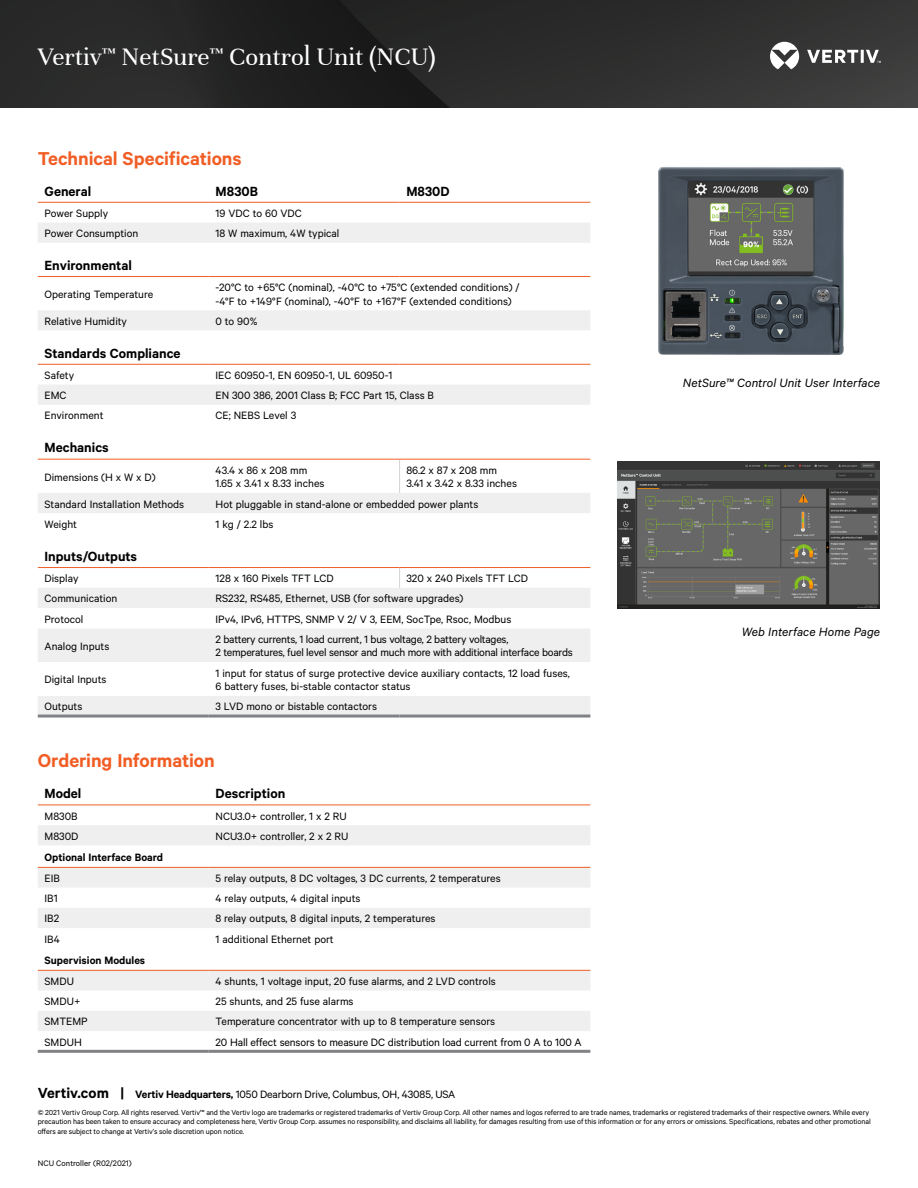
<style>
.page{position:relative;width:918px;height:1188px;background:#fff}
.page>*{position:absolute;margin:0;border:0;box-sizing:border-box;transform-origin:0 0}
.t1{font:27px "Unna";color:#fff}
.t2{font:600 21px "Calibre";letter-spacing:-.005em;color:#f15d24}
.t3{font:600 15px "Calibre";color:#000}
.t4{font:italic 13.5px "Calibre";letter-spacing:.005em;color:#000}
.t5{font:12px/13.5px "Calibre";color:#000}
.t6{font:12px/13.5px "Calibre";letter-spacing:-.02em;color:#000}
.t7{font:600 12px "Calibre";color:#000}
.t8{font:9px "Calibre";color:#000}
.t9{font:8.25px/9.8px "Calibre";letter-spacing:-.01em;color:#000}
.s1{font-weight:600;font-size:16.5px}
.s2{font-weight:600}
</style>
<div class="page">
<img style="left:0;top:0;width:918px;height:108px">
<svg style="left:770px;top:42px;width:111px;height:27px"></svg>
<img style="left:658px;top:167px;width:186px;height:188px">
<img style="left:617px;top:461px;width:262px;height:148px">
<svg style="left:38px;top:223px;width:552px;height:492px"></svg>
<svg style="left:38px;top:331px;width:552px;height:365px"></svg>
<svg style="left:38px;top:425px;width:552px;height:9px"></svg>
<hr style="left:399px;top:459px;width:1px;height:34px;background:#d1d3d4">
<svg style="left:399px;top:568px;width:1px;height:20px"></svg>
<hr style="left:38px;top:715px;width:171px;height:3px;background:#808285">
<hr style="left:209px;top:715px;width:191px;height:3px;background:#808285">
<hr style="left:400px;top:715px;width:190px;height:3px;background:#808285">
<hr style="left:38px;top:202px;width:171px;height:1px;background:#f15d24">
<hr style="left:209px;top:202px;width:191px;height:1px;background:#f15d24">
<hr style="left:400px;top:202px;width:190px;height:1px;background:#f15d24">
<hr style="left:38px;top:276px;width:171px;height:1px;background:#f15d24">
<hr style="left:209px;top:276px;width:191px;height:1px;background:#f15d24">
<hr style="left:400px;top:276px;width:190px;height:1px;background:#f15d24">
<hr style="left:38px;top:364px;width:171px;height:1px;background:#f15d24">
<hr style="left:209px;top:364px;width:191px;height:1px;background:#f15d24">
<hr style="left:400px;top:364px;width:190px;height:1px;background:#f15d24">
<hr style="left:209px;top:459px;width:191px;height:1px;background:#f15d24">
<hr style="left:400px;top:459px;width:190px;height:1px;background:#f15d24">
<hr style="left:38px;top:459px;width:171px;height:1px;background:#f15d24">
<hr style="left:38px;top:567px;width:171px;height:1px;background:#f15d24">
<hr style="left:209px;top:567px;width:191px;height:1px;background:#f15d24">
<hr style="left:400px;top:567px;width:190px;height:1px;background:#f15d24">
<svg style="left:38px;top:825px;width:552px;height:206px"></svg>
<hr style="left:38px;top:1050px;width:171px;height:3px;background:#808285">
<hr style="left:209px;top:1050px;width:381px;height:3px;background:#808285">
<hr style="left:38px;top:805px;width:171px;height:1px;background:#f15d24">
<hr style="left:209px;top:805px;width:381px;height:1px;background:#f15d24">
<hr style="left:38px;top:867px;width:171px;height:1px;background:#f15d24">
<hr style="left:209px;top:867px;width:381px;height:1px;background:#f15d24">
<hr style="left:38px;top:970px;width:171px;height:1px;background:#f15d24">
<hr style="left:209px;top:970px;width:381px;height:1px;background:#f15d24">
<h1 class="t1" style="left:38px;top:42px;width:399px">Vertiv<sup>™</sup> NetSure<sup>™</sup> Control Unit (NCU)</h1>
<h2 class="t2" style="left:38px;top:146px;width:205px">Technical Specifications</h2>
<p class="t3" style="left:45px;top:182px;width:48px">General</p>
<p class="t3" style="left:216px;top:182px;width:44px">M830B</p>
<p class="t3" style="left:406px;top:182px;width:45px">M830D</p>
<p class="t5" style="left:45px;top:206px;width:65px">Power Supply</p>
<p class="t5" style="left:216px;top:206px;width:88px">19 VDC to 60 VDC</p>
<p class="t5" style="left:45px;top:226px;width:95px">Power Consumption</p>
<p class="t5" style="left:216px;top:226px;width:125px">18 W maximum, 4W typical</p>
<p class="t3" style="left:45px;top:256px;width:89px">Environmental</p>
<p class="t5" style="left:45px;top:287px;width:110px">Operating Temperature</p>
<p class="t5" style="left:216px;top:280px;width:305px">-20°C to +65°C (nominal), -40°C to +75°C (extended conditions) / -4°F to +149°F (nominal), -40°F to +167°F (extended conditions)</p>
<p class="t5" style="left:45px;top:314px;width:84px">Relative Humidity</p>
<p class="t5" style="left:216px;top:314px;width:43px">0 to 90%</p>
<p class="t3" style="left:45px;top:344px;width:138px">Standards Compliance</p>
<p class="t5" style="left:45px;top:368px;width:31px">Safety</p>
<p class="t5" style="left:216px;top:368px;width:179px">IEC 60950-1, EN 60950-1, UL 60950-1</p>
<p class="t5" style="left:45px;top:388px;width:24px">EMC</p>
<p class="t5" style="left:216px;top:388px;width:220px">EN 300 386, 2001 Class B; FCC Part 15, Class B</p>
<p class="t5" style="left:45px;top:408px;width:61px">Environment</p>
<p class="t5" style="left:216px;top:408px;width:82px">CE; NEBS Level 3</p>
<p class="t3" style="left:45px;top:439px;width:66px">Mechanics</p>
<p class="t5" style="left:45px;top:470px;width:113px">Dimensions (H x W x D)</p>
<p class="t5" style="left:216px;top:463px;width:110px">43.4 x 86 x 208 mm<br>1.65 x 3.41 x 8.33 inches</p>
<p class="t5" style="left:406px;top:463px;width:112px">86.2 x 87 x 208 mm<br>3.41 x 3.42 x 8.33 inches</p>
<p class="t5" style="left:45px;top:497px;width:141px">Standard Installation Methods</p>
<p class="t5" style="left:216px;top:497px;width:264px">Hot pluggable in stand-alone or embedded power plants</p>
<p class="t5" style="left:45px;top:517px;width:34px">Weight</p>
<p class="t5" style="left:216px;top:517px;width:59px">1 kg / 2.2 lbs</p>
<p class="t3" style="left:45px;top:547px;width:94px">Inputs/Outputs</p>
<p class="t5" style="left:45px;top:571px;width:36px">Display</p>
<p class="t5" style="left:216px;top:571px;width:120px">128 x 160 Pixels TFT LCD</p>
<p class="t5" style="left:406px;top:571px;width:123px">320 x 240 Pixels TFT LCD</p>
<p class="t5" style="left:45px;top:592px;width:74px">Communication</p>
<p class="t5" style="left:216px;top:592px;width:249px">RS232, RS485, Ethernet, USB (for software upgrades)</p>
<p class="t5" style="left:45px;top:612px;width:40px">Protocol</p>
<p class="t5" style="left:216px;top:612px;width:297px">IPv4, IPv6, HTTPS, SNMP V 2/ V 3, EEM, SocTpe, Rsoc, Modbus</p>
<p class="t5" style="left:45px;top:639px;width:66px">Analog Inputs</p>
<p class="t6" style="left:216px;top:632px;width:359px">2 battery currents, 1 load current, 1 bus voltage, 2 battery voltages,<br>2 temperatures, fuel level sensor and much more with additional interface boards</p>
<p class="t5" style="left:45px;top:673px;width:64px">Digital Inputs</p>
<p class="t5" style="left:216px;top:666px;width:356px">1 input for status of surge protective device auxiliary contacts, 12 load fuses,<br>6 battery fuses, bi-stable contactor status</p>
<p class="t5" style="left:45px;top:700px;width:39px">Outputs</p>
<p class="t5" style="left:216px;top:700px;width:163px">3 LVD mono or bistable contactors</p>
<h2 class="t2" style="left:38px;top:748px;width:178px">Ordering Information</h2>
<p class="t3" style="left:45px;top:785px;width:38px">Model</p>
<p class="t3" style="left:216px;top:785px;width:71px">Description</p>
<p class="t5" style="left:45px;top:809px;width:35px">M830B</p>
<p class="t5" style="left:216px;top:809px;width:133px">NCU3.0+ controller, 1 x 2 RU</p>
<p class="t5" style="left:45px;top:829px;width:36px">M830D</p>
<p class="t5" style="left:216px;top:829px;width:134px">NCU3.0+ controller, 2 x 2 RU</p>
<p class="t7" style="left:45px;top:850px;width:120px">Optional Interface Board</p>
<p class="t5" style="left:45px;top:871px;width:17px">EIB</p>
<p class="t5" style="left:216px;top:871px;width:287px">5 relay outputs, 8 DC voltages, 3 DC currents, 2 temperatures</p>
<p class="t5" style="left:45px;top:891px;width:15px">IB1</p>
<p class="t5" style="left:216px;top:891px;width:146px">4 relay outputs, 4 digital inputs</p>
<p class="t5" style="left:45px;top:912px;width:16px">IB2</p>
<p class="t5" style="left:216px;top:912px;width:222px">8 relay outputs, 8 digital inputs, 2 temperatures</p>
<p class="t5" style="left:45px;top:932px;width:17px">IB4</p>
<p class="t5" style="left:216px;top:932px;width:120px">1 additional Ethernet port</p>
<p class="t7" style="left:45px;top:953px;width:102px">Supervision Modules</p>
<p class="t5" style="left:45px;top:974px;width:31px">SMDU</p>
<p class="t5" style="left:216px;top:974px;width:282px">4 shunts, 1 voltage input, 20 fuse alarms, and 2 LVD controls</p>
<p class="t5" style="left:45px;top:994px;width:37px">SMDU+</p>
<p class="t5" style="left:216px;top:994px;width:140px">25 shunts, and 25 fuse alarms</p>
<p class="t5" style="left:45px;top:1015px;width:45px">SMTEMP</p>
<p class="t5" style="left:216px;top:1015px;width:281px">Temperature concentrator with up to 8 temperature sensors</p>
<p class="t5" style="left:45px;top:1035px;width:39px">SMDUH</p>
<p class="t5" style="left:216px;top:1035px;width:368px">20 Hall effect sensors to measure DC distribution load current from 0 A to 100 A</p>
<p class="t4" style="left:683px;top:375px;width:199px">NetSure™ Control Unit User Interface</p>
<p class="t4" style="left:742px;top:624px;width:140px">Web Interface Home Page</p>
<p class="t5" style="left:38px;top:1087px;width:419px"><span class="s1">Vertiv.com |</span> <span class="s2">Vertiv Headquarters,</span> 1050 Dearborn Drive, Columbus, OH, 43085, USA</p>
<p class="t9" style="left:38px;top:1107px;width:834px">© 2021 Vertiv Group Corp. All rights reserved. Vertiv™ and the Vertiv logo are trademarks or registered trademarks of Vertiv Group Corp. All other names and logos referred to are trade names, trademarks or registered trademarks of their respective owners. While every precaution has been taken to ensure accuracy and completeness here, Vertiv Group Corp. assumes no responsibility, and disclaims all liability, for damages resulting from use of this information or for any errors or omissions. Specifications, rebates and other promotional offers are subject to change at Vertiv’s sole discretion upon notice.</p>
<p class="t8" style="left:38px;top:1158px;width:95px">NCU Controller (R02/2021)</p>
</div>
